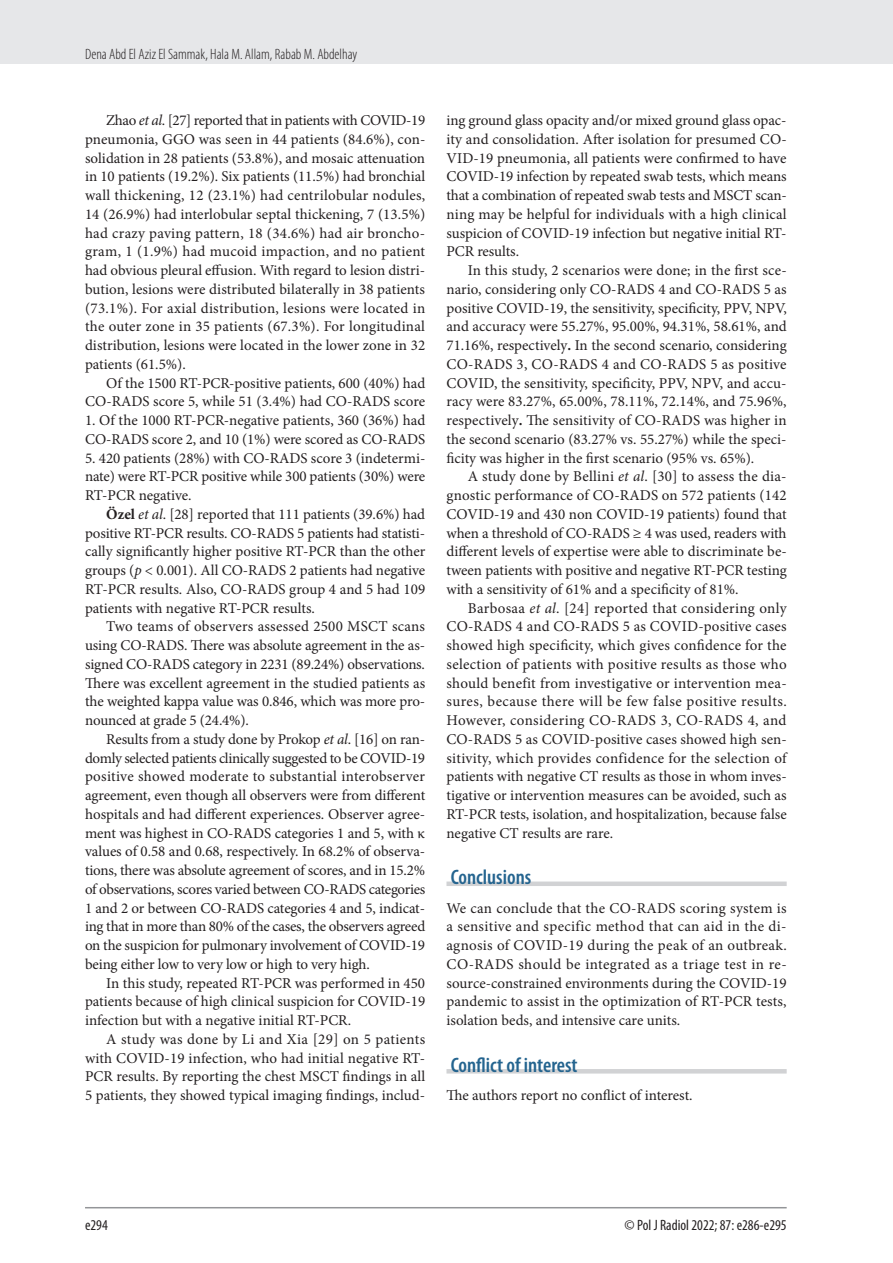
<style>
.page{position:relative;width:893px;height:1263px;background:#fff}
.page>*{position:absolute;margin:0;border:0;box-sizing:border-box;transform-origin:0 0}
.t1{font:600 condensed 21px "Myriad Pro";color:#24648f}
.t2{font:15px/18.8px "Minion Pro";color:#231f20;text-align:justify}
.t3{font:300 condensed 15px "Myriad Pro";color:#231f20}
.t4{font:condensed 15px "Myriad Pro";color:#231f20}
.s1{font-style:italic}
.s2{font-weight:700}
</style>
<div class="page">
<div style="left:0;top:0;width:893px;height:64px;background:#e6e7e9"></div>
<hr style="left:85px;top:1207px;width:702px;height:1px;background:#939598">
<div style="left:446px;top:881px;width:341px;height:5px;background:#d1d2d4"></div>
<hr style="left:446px;top:1069px;width:341px;height:4px;background:#d1d2d4">
<p class="t3" style="left:85px;top:45px;width:274px">Dena Abd El Aziz El Sammak, Hala M. Allam, Rabab M. Abdelhay</p>
<p class="t2" style="left:85px;top:111px;width:342px;text-indent:21px">Zhao <span class="s1">et al</span>. [27] reported that in patients with COVID-19 pneumonia, GGO was seen in 44 patients (84.6%), con&shy;solidation in 28 patients (53.8%), and mosaic attenuation in 10 patients (19.2%). Six patients (11.5%) had bronchial wall thickening, 12 (23.1%) had centrilobular nodules, 14 (26.9%) had interlobular septal thickening, 7 (13.5%) had crazy paving pattern, 18 (34.6%) had air broncho&shy;gram, 1 (1.9%) had mucoid impaction, and no patient had obvious pleural effusion. With regard to lesion distri&shy;bution, lesions were distributed bilaterally in 38 patients (73.1%). For axial distribution, lesions were located in the outer zone in 35 patients (67.3%). For longitudinal distribution, lesions were located in the lower zone in 32 patients (61.5%).</p>
<p class="t2" style="left:85px;top:373px;width:342px;text-align:right">Of the 1500 RT-PCR-positive patients, 600 (40%) had<br>CO-RADS score 5, while 51 (3.4%) had CO-RADS score</p>
<p class="t2" style="left:85px;top:411px;width:342px">1. Of the 1000 RT-PCR-negative patients, 360 (36%) had<br>CO-RADS score 2, and 10 (1%) were scored as CO-RADS</p>
<p class="t2" style="left:85px;top:448px;width:342px">5. 420 patients (28%) with CO-RADS score 3 (indetermi&shy;nate) were RT-PCR positive while 300 patients (30%) were RT-PCR negative.</p>
<p class="t2" style="left:85px;top:505px;width:342px;text-indent:21px"><span class="s2">Özel</span> <span class="s1">et al</span>. [28] reported that 111 patients (39.6%) had positive RT-PCR results. CO-RADS 5 patients had statisti&shy;cally significantly higher positive RT-PCR than the other groups (<span class="s1">p</span> &lt; 0.001). All CO-RADS 2 patients had negative RT-PCR results. Also, CO-RADS group 4 and 5 had 109 patients with negative RT-PCR results.</p>
<p class="t2" style="left:85px;top:617px;width:342px;text-indent:21px">Two teams of observers assessed 2500 MSCT scans using CO-RADS. There was absolute agreement in the as&shy;signed CO-RADS category in 2231 (89.24%) observations.<br>There was excellent agreement in the studied patients as the weighted kappa value was 0.846, which was more pro&shy;nounced at grade 5 (24.4%).</p>
<p class="t2" style="left:85px;top:730px;width:342px;text-indent:21px">Results from a study done by Prokop <span class="s1">et al</span>. [16] on ran&shy;domly selected patients clinically suggested to be COVID-19 positive showed moderate to substantial interobserver agreement, even though all observers were from different hospitals and had different experiences. Observer agree&shy;ment was highest in CO-RADS categories 1 and 5, with κ values of 0.58 and 0.68, respectively. In 68.2% of observa&shy;tions, there was absolute agreement of scores, and in 15.2% of observations, scores varied between CO-RADS categories 1 and 2 or between CO-RADS categories 4 and 5, indicat&shy;ing that in more than 80% of the cases, the observers agreed on the suspicion for pulmonary involvement of COVID-19 being either low to very low or high to very high.</p>
<p class="t2" style="left:85px;top:973px;width:342px;text-indent:21px">In this study, repeated RT-PCR was performed in 450 patients because of high clinical suspicion for COVID-19 infection but with a negative initial RT-PCR.</p>
<p class="t2" style="left:85px;top:1030px;width:342px;text-indent:21px">A study was done by Li and Xia [29] on 5 patients with COVID-19 infection, who had initial negative RT-PCR results. By reporting the chest MSCT findings in all 5 patients, they showed typical imaging findings, includ-</p>
<p class="t2" style="left:446px;top:111px;width:342px">ing ground glass opacity and/or mixed ground glass opac&shy;ity and consolidation. After isolation for presumed CO-VID-19 pneumonia, all patients were confirmed to have COVID-19 infection by repeated swab tests, which means that a combination of repeated swab tests and MSCT scan&shy;ning may be helpful for individuals with a high clinical suspicion of COVID-19 infection but negative initial RT-PCR results.</p>
<p class="t2" style="left:446px;top:261px;width:342px;text-indent:21px">In this study, 2 scenarios were done; in the first sce&shy;nario, considering only CO-RADS 4 and CO-RADS 5 as positive COVID-19, the sensitivity, specificity, PPV, NPV, and accuracy were 55.27%, 95.00%, 94.31%, 58.61%, and 71.16%, respectively<span class="s2">.</span> In the second scenario, considering CO-RADS 3, CO-RADS 4 and CO-RADS 5 as positive COVID, the sensitivity, specificity, PPV, NPV, and accu&shy;racy were 83.27%, 65.00%, 78.11%, 72.14%, and 75.96%, respectively<span class="s2">.</span> The sensitivity of CO-RADS was higher in the second scenario (83.27% vs. 55.27%) while the speci&shy;ficity was higher in the first scenario (95% vs. 65%).</p>
<p class="t2" style="left:446px;top:467px;width:342px;text-align:left;text-indent:21px">A study done by Bellini <span class="s1">et al</span>. [30] to assess the dia&shy;gnostic performance of CO-RADS on 572 patients (142<br>COVID-19 and 430 non COVID-19 patients) found that when a threshold of CO-RADS ≥ 4 was used, readers with different levels of expertise were able to discriminate be&shy;tween patients with positive and negative RT-PCR testing with a sensitivity of 61% and a specificity of 81%.</p>
<p class="t2" style="left:446px;top:598px;width:342px;text-indent:21px">Barbosaa <span class="s1">et al</span>. [24] reported that considering only CO-RADS 4 and CO-RADS 5 as COVID-positive cases showed high specificity, which gives confidence for the selection of patients with positive results as those who should benefit from investigative or intervention mea&shy;sures, because there will be few false positive results.<br>However, considering CO-RADS 3, CO-RADS 4, and CO-RADS 5 as COVID-positive cases showed high sen&shy;sitivity, which provides confidence for the selection of patients with negative CT results as those in whom inves&shy;tigative or intervention measures can be avoided, such as RT-PCR tests, isolation, and hospitalization, because false negative CT results are rare.</p>
<h1 class="t1" style="left:451px;top:864px;width:82px">Conclusions</h1>
<p class="t2" style="left:446px;top:898px;width:342px">We can conclude that the CO-RADS scoring system is a sensitive and specific method that can aid in the di&shy;agnosis of COVID-19 during the peak of an outbreak.<br>CO-RADS should be integrated as a triage test in re&shy;source-constrained environments during the COVID-19 pandemic to assist in the optimization of RT-PCR tests, isolation beds, and intensive care units.</p>
<h1 class="t1" style="left:451px;top:1052px;width:128px">Conflict of interest</h1>
<p class="t2" style="left:446px;top:1086px;width:248px">The authors report no conflict of interest.</p>
<p class="t4" style="left:85px;top:1216px;width:24px">e294</p>
<p class="t4" style="left:625px;top:1216px;width:164px">© Pol J Radiol 2022; 87: e286-e295</p>
</div>
